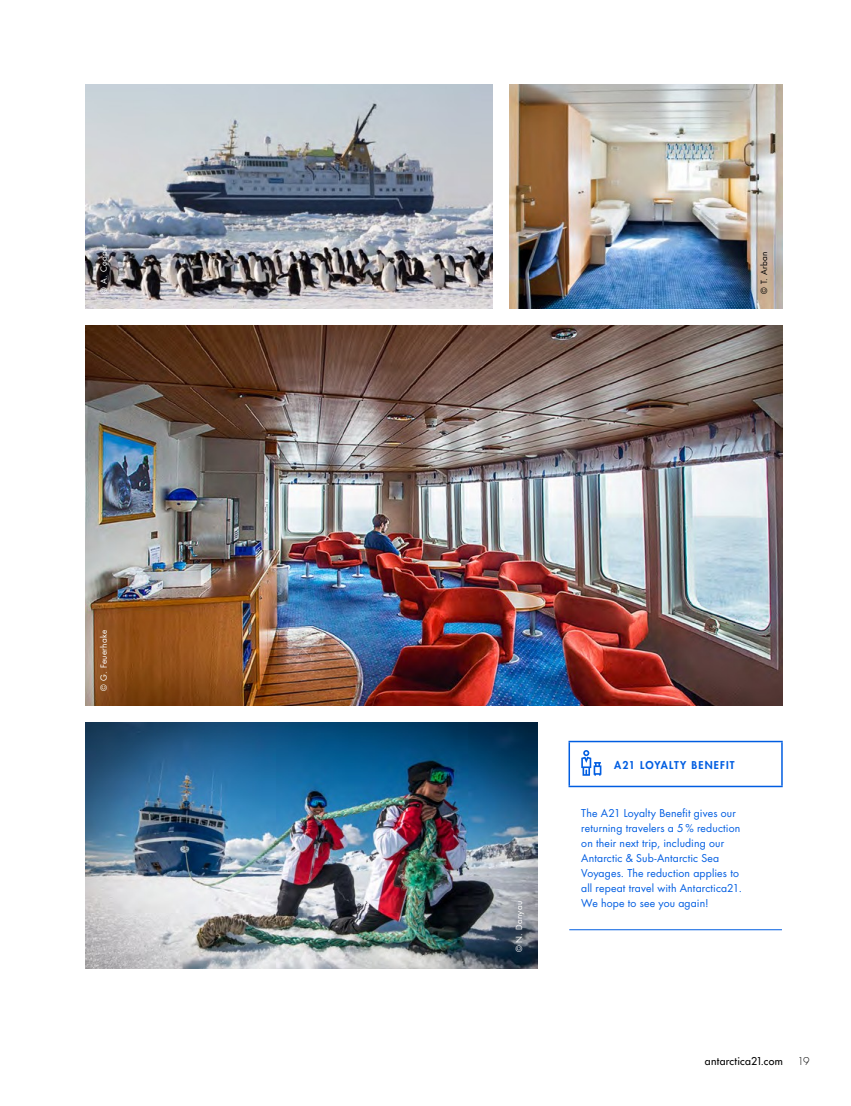
<style>
.page{position:relative;width:851px;height:1106px;background:#fff}
.page>*{position:absolute;margin:0;border:0;box-sizing:border-box;transform-origin:0 0}
.t1{font:10.5px/15px "Futura Std";letter-spacing:.015em;color:#005de1}
.t2{font:800 10.5px "Futura Std";letter-spacing:.11em;color:#005de1}
.t3{font:500 10.5px "Futura Std";letter-spacing:.025em;color:#000}
.t4{font:300 10.5px "Futura Std";color:#000}
.t5{font:8.25px "Futura Std";letter-spacing:.03em;color:#fff}
.t6{font:8.25px "Futura Std";letter-spacing:.03em;color:#000}
</style>
<div class="page">
<img style="left:85px;top:326px;width:697px;height:379px">
<img style="left:509px;top:84px;width:273px;height:225px">
<img style="left:85px;top:84px;width:407px;height:225px">
<img style="left:85px;top:723px;width:452px;height:245px">
<hr style="left:568px;top:740px;width:214px;height:2px;background:#005de1">
<hr style="left:568px;top:742px;width:2px;height:43px;background:#005de1">
<hr style="left:781px;top:742px;width:1px;height:43px;background:#005de1">
<hr style="left:568px;top:785px;width:214px;height:2px;background:#005de1">
<hr style="left:569px;top:929px;width:212px;height:1px;background:#005de1">
<svg style="left:581px;top:750px;width:20px;height:25px"></svg>
<p class="t5" style="left:99px;top:294px;width:51px;rotate:-90deg">© A. Cooper</p>
<p class="t6" style="left:758px;top:294px;width:43px;rotate:-90deg">© T. Arban</p>
<p class="t5" style="left:99px;top:690px;width:62px;rotate:-90deg">© G. Feuerhake</p>
<p class="t5" style="left:514px;top:952px;width:53px;rotate:-90deg">© N. Danyau</p>
<p class="t2" style="left:614px;top:758px;width:122px">A21 LOYALTY BENEFIT</p>
<p class="t1" style="left:581px;top:806px;width:162px">The A21 Loyalty Benefit gives our returning travelers a 5 % reduction on their next trip, including our<br>Antarctic &amp; Sub-Antarctic Sea<br>Voyages. The reduction applies to all repeat travel with Antarctica21.<br>We hope to see you again!</p>
<p class="t3" style="left:704px;top:1054px;width:79px">antarctica21.com</p>
<p class="t4" style="left:797px;top:1054px;width:14px">19</p>
</div>
